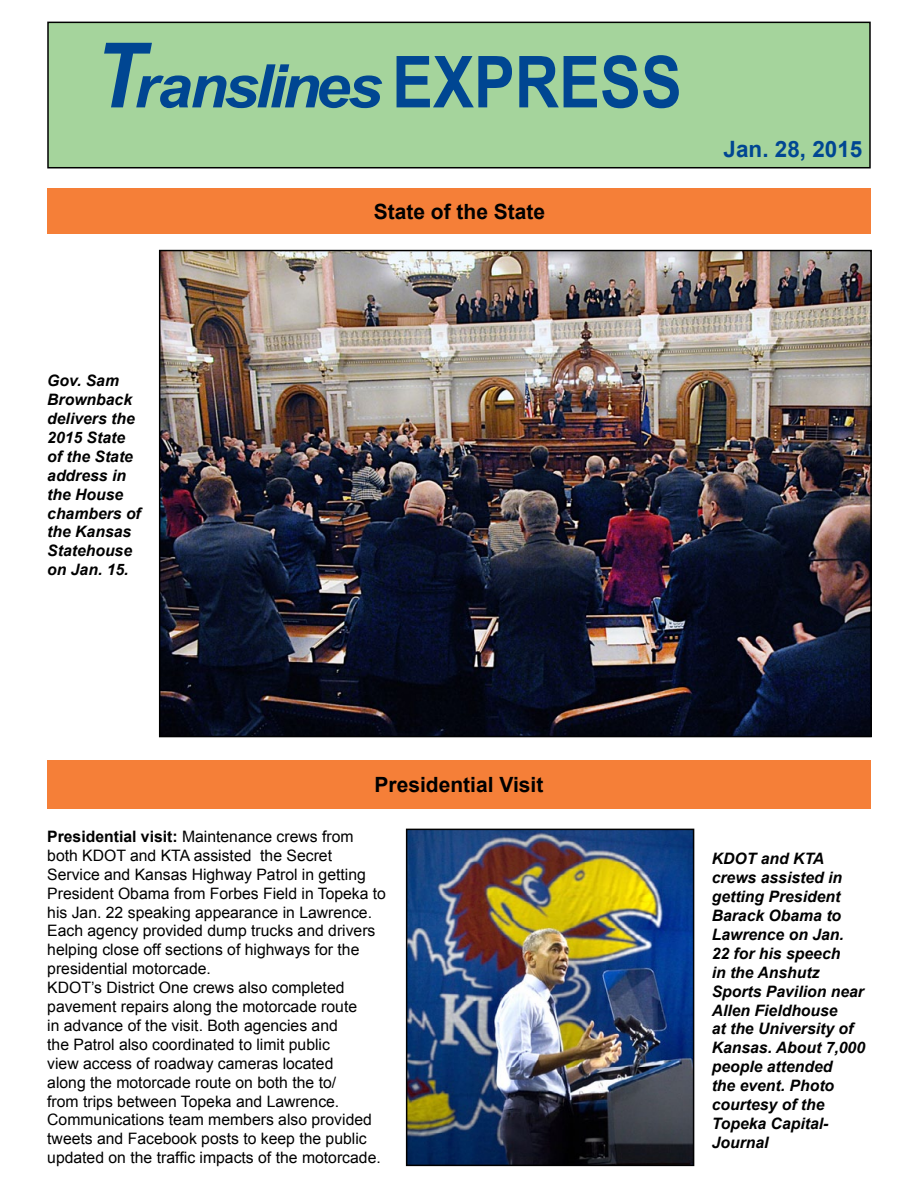
<style>
.page{position:relative;width:918px;height:1188px;background:#fff}
.page>*{position:absolute;margin:0;border:0;box-sizing:border-box;transform-origin:0 0}
.t1{font:italic 700 60.15px "Arial";letter-spacing:-.06em;color:#004692;scale:1.04 1}
.t2{font:700 22.5px "Arial";color:#004692}
.t3{font:700 21px "Arial";color:#000}
.t4{font:15.75px/18.9px "Arial";color:#000}
.t5{font:italic 700 15.75px/18.9px "Arial";color:#000}
.s1{font-size:90.3px}
.s2{font-style:normal;font-size:71.7px}
.s3{font-weight:700}
</style>
<div class="page">
<div style="left:47px;top:22px;width:824px;height:146px;background:#a5d49c;border:2px solid #000"></div>
<div style="left:47px;top:188px;width:824px;height:46px;background:#f57f38"></div>
<img style="left:162px;top:253px;width:707px;height:481px">
<div style="left:159px;top:250px;width:713px;height:487px;border:2px solid #000"></div>
<div style="left:47px;top:760px;width:824px;height:48px;background:#f57f38"></div>
<img style="left:409px;top:832px;width:282px;height:331px">
<div style="left:406px;top:829px;width:288px;height:337px;border:2px solid #000"></div>
<h1 class="t1" style="left:94px;top:46px;width:566px"><span class="s1">T</span>ranslines <span class="s2">EXPRESS</span></h1>
<h3 class="t3" style="left:374px;top:198px;width:173px">State of the State</h3>
<h2 class="t2" style="left:724px;top:134px;width:140px">Jan. 28, 2015</h2>
<p class="t5" style="left:47px;top:372px;width:95px">Gov. Sam<br>Brownback delivers the<br>2015 State of the State address in the House chambers of the Kansas<br>Statehouse on Jan. 15.</p>
<h3 class="t3" style="left:375px;top:771px;width:170px">Presidential Visit</h3>
<p class="t4" style="left:47px;top:827px;width:340px"><span class="s3">Presidential visit:</span> Maintenance crews from both KDOT and KTA assisted the Secret Service and Kansas Highway Patrol in getting President Obama from Forbes Field in Topeka to his Jan. 22 speaking appearance in Lawrence.<br>Each agency provided dump trucks and drivers helping close off sections of highways for the presidential motorcade.<br>KDOT’s District One crews also completed pavement repairs along the motorcade route<br>in advance of the visit. Both agencies and<br>the Patrol also coordinated to limit public<br>view access of roadway cameras located<br>along the motorcade route on both the to/<br>from trips between Topeka and Lawrence.<br>Communications team members also provided tweets and Facebook posts to keep the public updated on the traffic impacts of the motorcade.</p>
<p class="t5" style="left:712px;top:850px;width:155px">KDOT and KTA crews assisted in getting President<br>Barack Obama to<br>Lawrence on Jan.<br>22 for his speech<br>in the Anshutz<br>Sports Pavilion near<br>Allen Fieldhouse<br>at the University of<br>Kansas. About 7,000 people attended<br>the event. Photo courtesy of the<br>Topeka Capital-<br>Journal</p>
</div>
